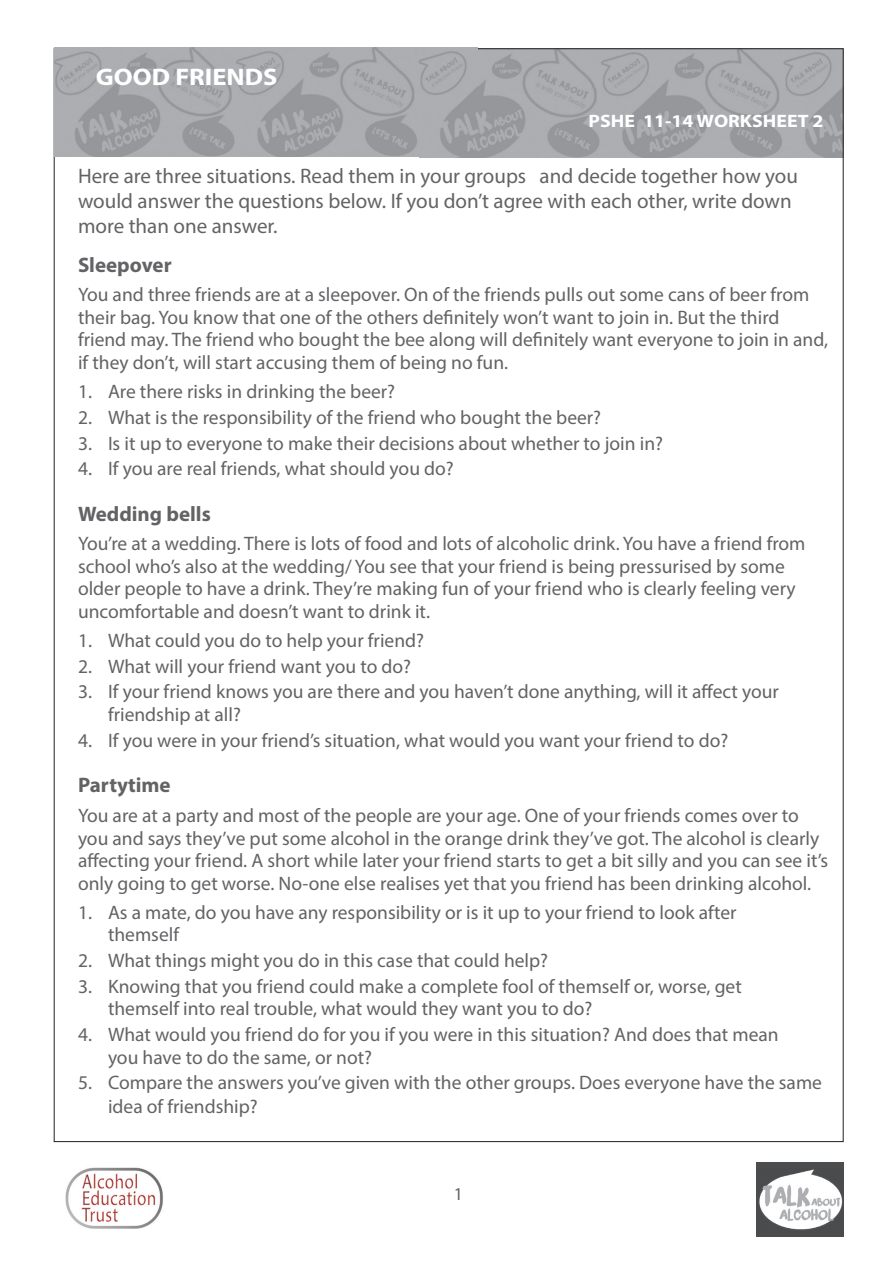
<style>
.page{position:relative;width:893px;height:1263px;background:#fff}
.page>*{position:absolute;margin:0;border:0;box-sizing:border-box;transform-origin:0 0}
.t1{font:700 24px "Myriad Pro";color:#fff;scale:1.1 1}
.t2{font:21px/25.2px "Myriad Pro";color:#636366}
.t3{font:700 21px "Myriad Pro";color:#636366}
.t4{font:19.5px/22.5px "Myriad Pro";color:#636366}
.t5{font:700 18px "Myriad Pro";color:#fff;scale:1.1 1}
.t6{font:18px "Myriad Pro";color:#636366}
</style>
<div class="page">
<img style="left:419px;top:51px;width:422px;height:107px">
<img style="left:54px;top:48px;width:424px;height:109px">
<img style="left:756px;top:1162px;width:87px;height:74px">
<img style="left:65px;top:1167px;width:98px;height:62px">
<p class="t1" style="left:96px;top:62px;width:167px">GOOD FRIENDS</p>
<p class="t5" style="left:589px;top:109px;width:215px">PSHE 11-14 WORKSHEET 2</p>
<p class="t2" style="left:78px;top:163px;width:721px">Here are three situations. Read them in your groups and decide together how you would answer the questions below. If you don’t agree with each other, write down more than one answer.</p>
<p class="t3" style="left:78px;top:251px;width:95px">Sleepover</p>
<p class="t4" style="left:78px;top:283px;width:752px">You and three friends are at a sleepover. On of the friends pulls out some cans of beer from their bag. You know that one of the others definitely won’t want to join in. But the third friend may. The friend who bought the bee along will definitely want everyone to join in and, if they don’t, will start accusing them of being no fun.</p>
<p class="t4" style="left:78px;top:380px;width:319px">1. Are there risks in drinking the beer?</p>
<p class="t4" style="left:78px;top:406px;width:525px">2. What is the responsibility of the friend who bought the beer?</p>
<p class="t4" style="left:78px;top:431px;width:587px">3. Is it up to everyone to make their decisions about whether to join in?</p>
<p class="t4" style="left:78px;top:457px;width:377px">4. If you are real friends, what should you do?</p>
<p class="t3" style="left:78px;top:500px;width:134px">Wedding bells</p>
<p class="t4" style="left:78px;top:532px;width:729px">You’re at a wedding. There is lots of food and lots of alcoholic drink. You have a friend from school who’s also at the wedding/ You see that your friend is being pressurised by some older people to have a drink. They’re making fun of your friend who is clearly feeling very uncomfortable and doesn’t want to drink it.</p>
<p class="t4" style="left:78px;top:629px;width:348px">1. What could you do to help your friend?</p>
<p class="t4" style="left:78px;top:654px;width:335px">2. What will your friend want you to do?</p>
<p class="t4" style="left:108px;top:680px;width:672px;text-indent:-30px">3. If your friend knows you are there and you haven’t done anything, will it affect your friendship at all?</p>
<p class="t4" style="left:78px;top:728px;width:652px">4. If you were in your friend’s situation, what would you want your friend to do?</p>
<p class="t3" style="left:78px;top:771px;width:94px">Partytime</p>
<p class="t4" style="left:78px;top:804px;width:752px">You are at a party and most of the people are your age. One of your friends comes over to you and says they’ve put some alcohol in the orange drink they’ve got. The alcohol is clearly affecting your friend. A short while later your friend starts to get a bit silly and you can see it’s only going to get worse. No-one else realises yet that you friend has been drinking alcohol.</p>
<p class="t4" style="left:108px;top:901px;width:630px;text-indent:-30px">1. As a mate, do you have any responsibility or is it up to your friend to look after themself</p>
<p class="t4" style="left:78px;top:949px;width:472px">2. What things might you do in this case that could help?</p>
<p class="t4" style="left:108px;top:975px;width:635px;text-indent:-30px">3. Knowing that you friend could make a complete fool of themself or, worse, get themself into real trouble, what would they want you to do?</p>
<p class="t4" style="left:108px;top:1023px;width:672px;text-indent:-30px">4. What would you friend do for you if you were in this situation? And does that mean you have to do the same, or not?</p>
<p class="t4" style="left:108px;top:1071px;width:716px;line-height:23.4px;text-indent:-30px">5. Compare the answers you’ve given with the other groups. Does everyone have the same idea of friendship?</p>
<p class="t6" style="left:454px;top:1182px;width:11px">1</p>
</div>
